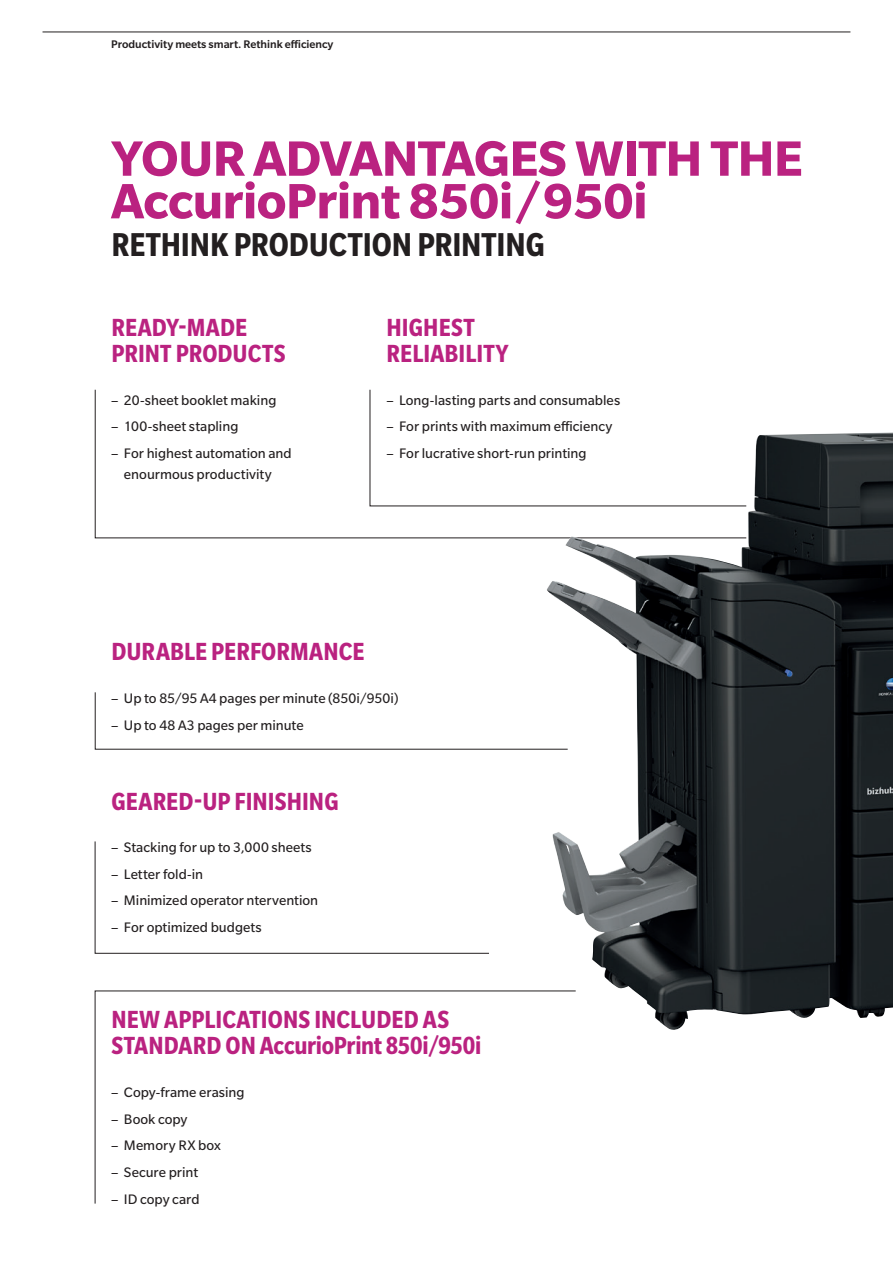
<style>
.page{position:relative;width:893px;height:1263px;background:#fff}
.page>*{position:absolute;margin:0;border:0;box-sizing:border-box;transform-origin:0 0}
.t1{font:700 54px/42.6px "Slate Pro";letter-spacing:-.01em;color:#ba2280}
.t2{font:700 condensed 36px "Slate Pro";letter-spacing:-.005em;color:#231f20}
.t3{font:700 condensed 27px/26.5px "Slate Pro";color:#ba2280}
.t4{font:15px/21.3px "Slate Pro";color:#231f20;text-align:center}
.t5{font:500 12px "Slate Pro";color:#231f20}
</style>
<div class="page">
<svg style="left:94px;top:692px;width:453px;height:58px"></svg>
<svg style="left:94px;top:389px;width:453px;height:150px"></svg>
<svg style="left:94px;top:841px;width:395px;height:113px"></svg>
<svg style="left:94px;top:990px;width:453px;height:214px"></svg>
<svg style="left:369px;top:389px;width:178px;height:118px"></svg>
<img style="left:547px;top:432px;width:346px;height:598px">
<hr style="left:43px;top:32px;width:807px;height:1px;background:#231f20">
<p class="t5" style="left:111px;top:38px;width:224px">Productivity meets smart. Rethink efficiency</p>
<h1 class="t1" style="left:111px;top:136px;width:693px">YOUR ADVANTAGES WITH THE<br>AccurioPrint 850i/950i</h1>
<h2 class="t2" style="left:111px;top:225px;width:435px">RETHINK PRODUCTION PRINTING</h2>
<h3 class="t3" style="left:111px;top:314px;width:176px">READY-MADE<br>PRINT PRODUCTS</h3>
<p class="t4" style="left:111px;top:389px;width:167px">– 20-sheet booklet making</p>
<p class="t4" style="left:111px;top:416px;width:129px">– 100-sheet stapling</p>
<p class="t4" style="left:111px;top:442px;width:182px">– For highest automation and enourmous productivity</p>
<h3 class="t3" style="left:387px;top:314px;width:124px">HIGHEST<br>RELIABILITY</h3>
<p class="t4" style="left:386px;top:389px;width:235px">– Long-lasting parts and consumables</p>
<p class="t4" style="left:386px;top:416px;width:228px">– For prints with maximum efficiency</p>
<p class="t4" style="left:386px;top:442px;width:202px">– For lucrative short-run printing</p>
<h3 class="t3" style="left:111px;top:638px;width:255px">DURABLE PERFORMANCE</h3>
<p class="t4" style="left:111px;top:687px;width:289px">– Up to 85/95 A4 pages per minute (850i/950i)</p>
<p class="t4" style="left:111px;top:714px;width:194px">– Up to 48 A3 pages per minute</p>
<h3 class="t3" style="left:111px;top:787px;width:229px">GEARED-UP FINISHING</h3>
<p class="t4" style="left:111px;top:837px;width:202px">– Stacking for up to 3,000 sheets</p>
<p class="t4" style="left:111px;top:863px;width:93px">– Letter fold-in</p>
<p class="t4" style="left:111px;top:890px;width:209px">– Minimized operator ntervention</p>
<p class="t4" style="left:111px;top:916px;width:152px">– For optimized budgets</p>
<h3 class="t3" style="left:111px;top:1006px;width:371px">NEW APPLICATIONS INCLUDED AS<br>STANDARD ON AccurioPrint 850i/950i</h3>
<p class="t4" style="left:111px;top:1081px;width:135px">– Copy-frame erasing</p>
<p class="t4" style="left:111px;top:1108px;width:78px">– Book copy</p>
<p class="t4" style="left:111px;top:1135px;width:111px">– Memory RX box</p>
<p class="t4" style="left:111px;top:1161px;width:88px">– Secure print</p>
<p class="t4" style="left:111px;top:1188px;width:90px">– ID copy card</p>
</div>
